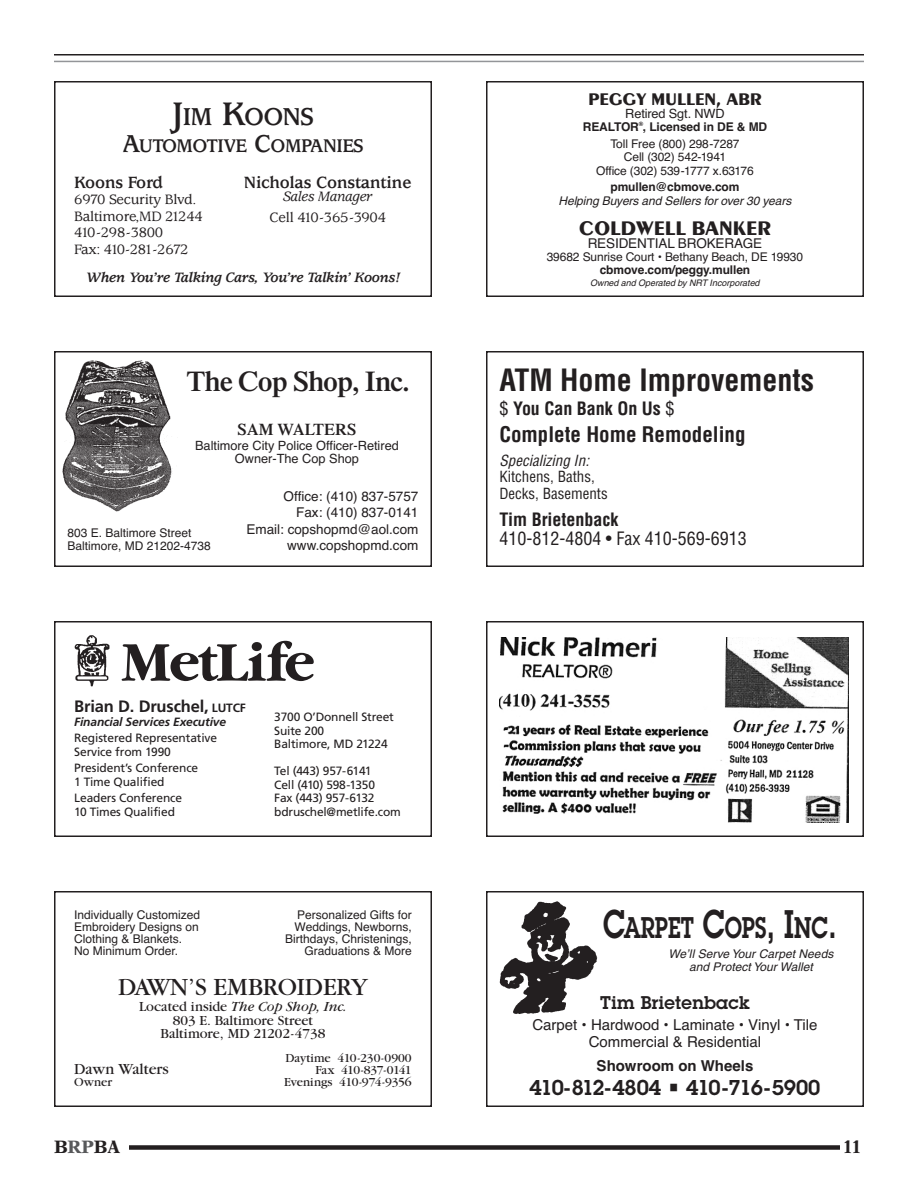
<style>
.page{position:relative;width:918px;height:1188px;background:#fff}
.page>*{position:absolute;margin:0;border:0;box-sizing:border-box;transform-origin:0 0}
.t1{font:54px "Garamond Bold DTC";letter-spacing:-.025em;color:#231f20}
.t2{font:700 condensed 30px "Helvetica";color:#231f20}
.t3{font:600 29.25px "Lubalin Graph";color:#231f20;scale:.75 1}
.t4{font:600 28.5px "Times";letter-spacing:-.025em;color:#231f20}
.t5{font:700 27px "Usherwood";letter-spacing:-.03em;color:#231f20}
.t6{font:24px "Garamond Book DTC";letter-spacing:-.005em;color:#231f20}
.t7{font:600 21px "Lubalin Graph";letter-spacing:-.05em;color:#231f20}
.t8{font:700 condensed 21px "Helvetica";color:#231f20}
.t9{font:700 21px "Peignot";letter-spacing:-.02em;color:#231f20}
.t10{font:700 20.25px "Usherwood";letter-spacing:-.025em;color:#231f20}
.t11{font:700 condensed 18px "Helvetica";color:#231f20}
.t12{font:700 18px "Usherwood";letter-spacing:-.015em;color:#231f20}
.t13{font:condensed 18px "Helvetica";color:#231f20}
.t14{font:700 18px "Peignot";letter-spacing:-.02em;color:#231f20}
.t15{font:600 18px "Lubalin Graph";letter-spacing:.015em;color:#231f20}
.t16{font:700 18px "New Aster";color:#231f20}
.t17{font:700 16.5px "Frutiger";letter-spacing:-.01em;color:#231f20}
.t18{font:600 16.5px "Times";color:#231f20}
.t19{font:500 15px/16.5px "Usherwood";letter-spacing:-.015em;color:#231f20}
.t20{font:15px/16.5px "Helvetica";color:#231f20;text-align:center}
.t21{font:italic 700 15px "Usherwood";letter-spacing:-.015em;color:#231f20}
.t22{font:condensed 15px/16.5px "Helvetica";color:#231f20}
.t23{font:15px "Helvetica Bold TT";color:#231f20}
.t24{font:italic condensed 15px "Helvetica";color:#231f20}
.t25{font:italic 500 15px "Usherwood";letter-spacing:-.015em;color:#231f20}
.t26{font:15px "Garamond Book DTC";color:#231f20}
.t27{font:13.5px/16.5px "Helvetica";color:#231f20;text-align:right}
.t28{font:13.5px/13.5px "Garamond Book DTC";color:#231f20;text-align:center}
.t29{font:13.5px "Garamond Book Italic DTC";color:#231f20}
.t30{font:12.75px/13.5px "Helvetica";color:#231f20;text-align:center}
.t31{font:12px/12px "Helvetica";color:#231f20}
.t32{font:12px/13.5px "Frutiger";letter-spacing:-.01em;color:#231f20}
.t33{font:italic 12px/13.5px "Helvetica";color:#231f20;text-align:center}
.t34{font:12px "Helvetica Bold TT";letter-spacing:-.01em;color:#231f20}
.t35{font:12px/12px "Garamond Book DTC";color:#231f20;text-align:right}
.t36{font:italic 700 12px "Frutiger";letter-spacing:-.01em;color:#231f20}
.t37{font:italic 9px "Helvetica";color:#231f20}
.s1{font-size:36px}
.s2{font-size:27px}
.s3{font-size:12px}
.s4{font-family:"Garamond Book DTC"}
.s5{font-weight:400}
.s6{font-size:39px}
.s7{color:#57585a}
</style>
<div class="page">
<hr style="left:54px;top:54px;width:810px;height:2px;background:#231f20">
<hr style="left:54px;top:61px;width:810px;height:1px;background:#939598">
<div style="left:54px;top:1145px;width:810px;height:5px;background:#231f20"></div>
<div style="left:840px;top:1139px;width:24px;height:20px;background:#fff"></div>
<div style="left:54px;top:1139px;width:74px;height:20px;background:#fff"></div>
<div style="left:54px;top:891px;width:378px;height:216px;border:2px solid #231f20"></div>
<div style="left:54px;top:621px;width:378px;height:216px;border:2px solid #231f20"></div>
<img style="left:74px;top:635px;width:36px;height:52px">
<svg style="left:54px;top:81px;width:810px;height:216px"></svg>
<div style="left:54px;top:351px;width:378px;height:216px;border:2px solid #231f20"></div>
<img style="left:62px;top:360px;width:110px;height:152px">
<div style="left:486px;top:351px;width:378px;height:216px;border:2px solid #231f20"></div>
<img style="left:500px;top:638px;width:348px;height:184px">
<div style="left:486px;top:621px;width:378px;height:216px;border:2px solid #231f20"></div>
<img style="left:499px;top:901px;width:99px;height:113px">
<div style="left:486px;top:891px;width:378px;height:216px;border:2px solid #231f20"></div>
<h3 class="t5" style="left:172px;top:107px;width:143px"><span class="s1">J</span>IM <span class="s1">K</span>OONS</h3>
<h3 class="t10" style="left:122px;top:138px;width:243px"><span class="s2">A</span>UTOMOTIVE <span class="s2">C</span>OMPANIES</h3>
<h3 class="t12" style="left:74px;top:176px;width:90px">Koons Ford</h3>
<p class="t19" style="left:74px;top:193px;width:130px">6970 Security Blvd.<br>Baltimore,MD 21244<br>410-298-3800<br>Fax: 410-281-2672</p>
<h3 class="t12" style="left:244px;top:176px;width:169px">Nicholas Constantine</h3>
<p class="t25" style="left:283px;top:191px;width:91px">Sales Manager</p>
<p class="t19" style="left:270px;top:211px;width:118px">Cell 410-365-3904</p>
<p class="t21" style="left:86px;top:272px;width:316px">When You’re Talking Cars, You’re Talkin’ Koons!</p>
<h3 class="t4" style="left:187px;top:371px;width:224px">The Cop Shop, Inc.</h3>
<h3 class="t18" style="left:238px;top:423px;width:120px">SAM WALTERS</h3>
<p class="t30" style="left:195px;top:440px;width:205px">Baltimore City Police Officer-Retired<br>Owner-The Cop Shop</p>
<p class="t27" style="left:246px;top:489px;width:174px">Office: (410) 837-5757<br>Fax: (410) 837-0141<br>Email: copshopmd@aol.com www.copshopmd.com</p>
<p class="t31" style="left:68px;top:527px;width:145px;line-height:13.5px">803 E. Baltimore Street<br>Baltimore, MD 21202-4738</p>
<h1 class="t1" style="left:122px;top:640px;width:194px">MetLife</h1>
<h3 class="t17" style="left:74px;top:700px;width:173px">Brian D. Druschel, <span class="s3">LUTCF</span></h3>
<p class="t36" style="left:74px;top:717px;width:153px">Financial Services Executive</p>
<p class="t32" style="left:74px;top:732px;width:144px">Registered Representative<br>Service from 1990</p>
<p class="t32" style="left:74px;top:762px;width:126px">President’s Conference<br>1 Time Qualified</p>
<p class="t32" style="left:74px;top:792px;width:109px">Leaders Conference<br>10 Times Qualified</p>
<p class="t32" style="left:274px;top:711px;width:121px">3700 O’Donnell Street<br>Suite 200<br>Baltimore, MD 21224</p>
<p class="t32" style="left:274px;top:765px;width:128px">Tel (443) 957-6141<br>Cell (410) 598-1350<br>Fax (443) 957-6132 bdruschel@metlife.com</p>
<p class="t31" style="left:74px;top:910px;width:128px">Individually Customized<br>Embroidery Designs on<br>Clothing &amp; Blankets.<br>No Minimum Order.</p>
<p class="t31" style="left:285px;top:910px;width:128px;text-align:right">Personalized Gifts for<br>Weddings, Newborns,<br>Birthdays, Christenings,<br>Graduations &amp; More</p>
<h3 class="t6" style="left:118px;top:978px;width:251px">DAWN’S EMBROIDERY</h3>
<p class="t29" style="left:139px;top:1002px;width:209px"><span class="s4">Located inside</span> The Cop Shop, Inc.</p>
<p class="t28" style="left:161px;top:1015px;width:166px">803 E. Baltimore Street<br>Baltimore, MD 21202-4738</p>
<p class="t26" style="left:74px;top:1063px;width:96px">Dawn Walters</p>
<p class="t35" style="left:74px;top:1077px;width:39px">Owner</p>
<p class="t35" style="left:284px;top:1053px;width:129px">Daytime 410-230-0900<br>Fax 410-837-0141<br>Evenings 410-974-9356</p>
<h3 class="t14" style="left:588px;top:92px;width:175px">PEGGY MULLEN, ABR</h3>
<p class="t30" style="left:625px;top:108px;width:101px">Retired Sgt. NWD</p>
<p class="t34" style="left:583px;top:123px;width:186px">REALTOR<sup>®</sup>, Licensed in DE &amp; MD</p>
<p class="t31" style="left:596px;top:138px;width:159px;line-height:13.5px;text-align:center">Toll Free (800) 298-7287<br>Cell (302) 542-1941<br>Office (302) 539-1777 x.63176</p>
<p class="t34" style="left:610px;top:183px;width:131px">pmullen@cbmove.com</p>
<p class="t33" style="left:559px;top:195px;width:237px">Helping Buyers and Sellers for over 30 years</p>
<h3 class="t9" style="left:579px;top:220px;width:194px">COLDWELL BANKER</h3>
<p class="t27" style="left:588px;top:236px;width:176px">RESIDENTIAL BROKERAGE</p>
<p class="t31" style="left:547px;top:252px;width:258px">39682 Sunrise Court • Bethany Beach, DE 19930</p>
<p class="t34" style="left:600px;top:265px;width:152px">cbmove.com/peggy.mullen</p>
<p class="t37" style="left:590px;top:279px;width:173px">Owned and Operated by NRT Incorporated</p>
<h2 class="t2" style="left:500px;top:368px;width:316px">ATM Home Improvements</h2>
<h3 class="t11" style="left:500px;top:401px;width:176px"><span class="s5">$</span> You Can Bank On Us <span class="s5">$</span></h3>
<h3 class="t8" style="left:500px;top:426px;width:248px">Complete Home Remodeling</h3>
<p class="t24" style="left:500px;top:454px;width:94px">Specializing In:</p>
<p class="t22" style="left:500px;top:470px;width:110px">Kitchens, Baths,<br>Decks, Basements</p>
<h3 class="t11" style="left:500px;top:512px;width:121px">Tim Brietenback</h3>
<h3 class="t13" style="left:500px;top:532px;width:249px">410-812-4804 • Fax 410-569-6913</h3>
<h3 class="t3" style="left:603px;top:917px;width:313px"><span class="s6">C</span>ARPET <span class="s6">C</span>OPS<span class="s6">, I</span>NC<span class="s6">.</span></h3>
<p class="t33" style="left:669px;top:948px;width:169px">We’ll Serve Your Carpet Needs and ProtectYourWallet</p>
<h3 class="t15" style="left:600px;top:996px;width:151px">Tim Brietenback</h3>
<p class="t20" style="left:532px;top:1018px;width:287px">Carpet • Hardwood • Laminate • Vinyl • Tile<br>Commercial &amp; Residential</p>
<p class="t23" style="left:597px;top:1060px;width:158px">Showroom on Wheels</p>
<h3 class="t7" style="left:530px;top:1080px;width:292px">410-812-4804 • 410-716-5900</h3>
<h3 class="t16" style="left:54px;top:1139px;width:68px">B<span class="s7">RP</span>BA</h3>
<h3 class="t16" style="left:842px;top:1139px;width:21px">11</h3>
</div>
